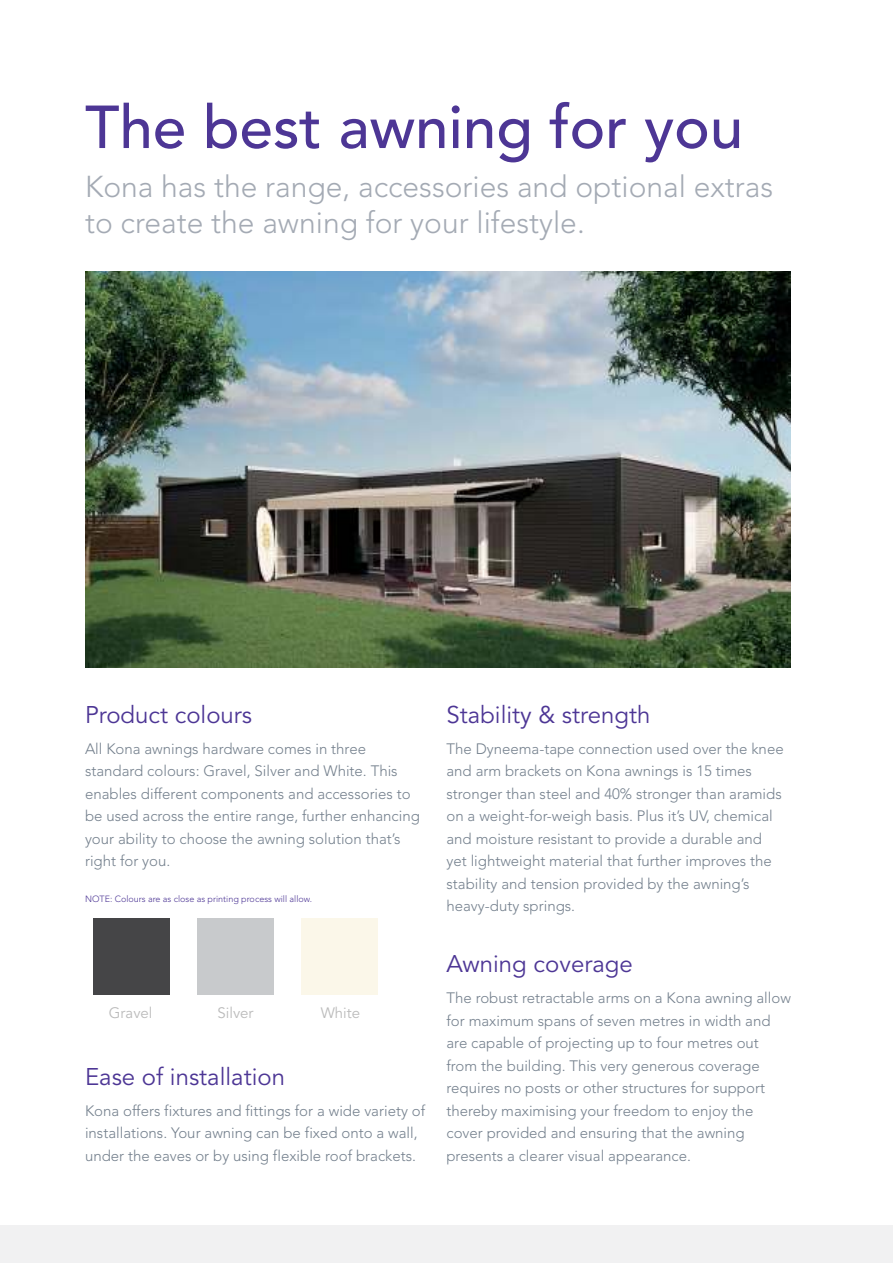
<style>
.page{position:relative;width:893px;height:1263px;background:#fff}
.page>*{position:absolute;margin:0;border:0;box-sizing:border-box;transform-origin:0 0}
.t1{font:500 60px "Avenir";color:#4d3695}
.t2{font:300 30px/36px "Avenir";color:#a4aab4}
.t3{font:24px "Avenir";color:#4d3695}
.t4{font:300 15px/22.5px "Avenir";color:#74808d}
.t5{font:15px "Avenir";color:#bbb}
.t6{font:300 9px "Avenir";color:#4d3695}
</style>
<div class="page">
<div style="left:0;top:1225px;width:893px;height:38px;background:#f1f1f2"></div>
<hr style="left:892px;top:0;width:1px;height:363px;background:#f6f6f7">
<img style="left:85px;top:271px;width:706px;height:397px">
<div style="left:94px;top:918px;width:76px;height:76px;background:#454547"></div>
<div style="left:197px;top:918px;width:77px;height:76px;background:#c8cacc"></div>
<div style="left:301px;top:918px;width:77px;height:76px;background:#fbf7e9"></div>
<h1 class="t1" style="left:85px;top:102px;width:660px">The best awning for you</h1>
<h2 class="t2" style="left:85px;top:171px;width:690px">Kona has the range, accessories and optional extras to create the awning for your lifestyle.</h2>
<h3 class="t3" style="left:85px;top:704px;width:169px">Product colours</h3>
<p class="t4" style="left:85px;top:739px;width:336px">All Kona awnings hardware comes in three standard colours: Gravel, Silver and White. This enables different components and accessories to be used across the entire range, further enhancing your ability to choose the awning solution that’s right for you.</p>
<p class="t6" style="left:85px;top:895px;width:228px">NOTE: Colours are as close as printing process will allow.</p>
<p class="t5" style="left:109px;top:1006px;width:45px">Gravel</p>
<p class="t5" style="left:218px;top:1006px;width:38px">Silver</p>
<p class="t5" style="left:321px;top:1006px;width:41px">White</p>
<h3 class="t3" style="left:85px;top:1066px;width:201px">Ease of installation</h3>
<p class="t4" style="left:85px;top:1100px;width:342px">Kona offers fixtures and fittings for a wide variety of installations. Your awning can be fixed onto a wall, under the eaves or by using flexible roof brackets.</p>
<h3 class="t3" style="left:446px;top:704px;width:205px">Stability &amp; strength</h3>
<p class="t4" style="left:446px;top:739px;width:339px">The Dyneema-tape connection used over the knee and arm brackets on Kona awnings is 15 times stronger than steel and 40% stronger than aramids on a weight-for-weigh basis. Plus it’s UV, chemical and moisture resistant to provide a durable and yet lightweight material that further improves the stability and tension provided by the awning’s heavy-duty springs.</p>
<h3 class="t3" style="left:446px;top:954px;width:188px">Awning coverage</h3>
<p class="t4" style="left:446px;top:988px;width:346px">The robust retractable arms on a Kona awning allow for maximum spans of seven metres in width and are capable of projecting up to four metres out from the building. This very generous coverage requires no posts or other structures for support thereby maximising your freedom to enjoy the cover provided and ensuring that the awning presents a clearer visual appearance.</p>
</div>
